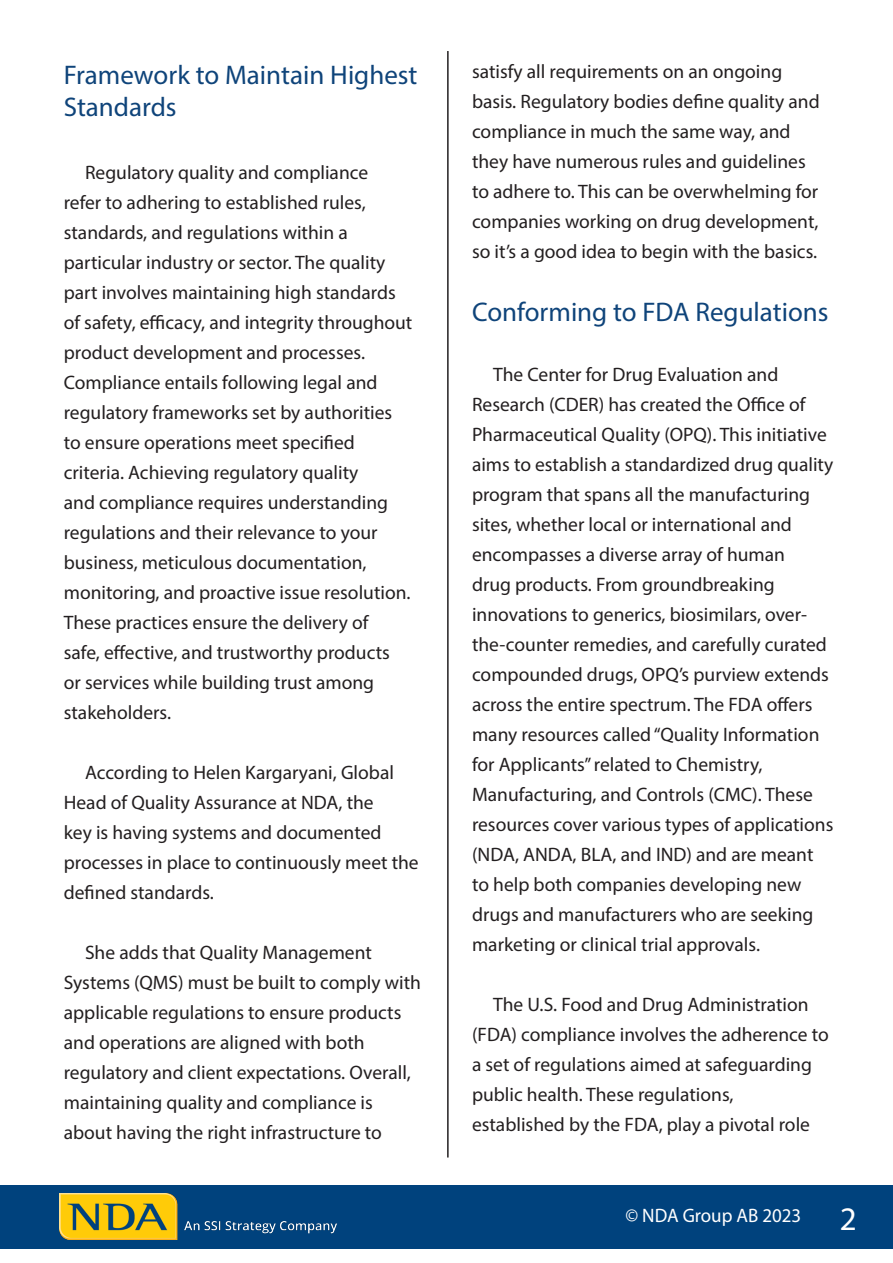
<style>
.page{position:relative;width:893px;height:1263px;background:#fff}
.page>*{position:absolute;margin:0;border:0;box-sizing:border-box;transform-origin:0 0}
.Title_In_Text{font:27px/32.4px "Myriad Pro";color:#0f447a}
.Body_Text{font:19.5px/30px "Myriad Pro";color:#231f20}
.t1{font:19.5px "Myriad Pro";color:#fff}
.s1{font-size:33px}
</style>
<div class="page">
<div style="left:0;top:1185px;width:893px;height:64px;background:#00427d"></div>
<img style="left:60px;top:1193px;width:277px;height:46px">
<hr style="left:447px;top:51px;width:2px;height:1106px;background:#231f20">
<p class="Title_In_Text" style="left:64px;top:58px;width:355px">Framework to Maintain Highest<br>Standards</p>
<p class="Body_Text" style="left:64px;top:157px;width:350px;text-indent:21px">Regulatory quality and compliance<br>refer to adhering to established rules, standards, and regulations within a particular industry or sector. The quality part involves maintaining high standards of safety, efficacy, and integrity throughout product development and processes.<br>Compliance entails following legal and regulatory frameworks set by authorities to ensure operations meet specified criteria. Achieving regulatory quality<br>and compliance requires understanding regulations and their relevance to your business, meticulous documentation, monitoring, and proactive issue resolution.<br>These practices ensure the delivery of<br>safe, effective, and trustworthy products<br>or services while building trust among stakeholders.</p>
<p class="Body_Text" style="left:64px;top:757px;width:356px;text-indent:21px">According to Helen Kargaryani, Global Head of Quality Assurance at NDA, the<br>key is having systems and documented processes in place to continuously meet the defined standards.</p>
<p class="Body_Text" style="left:64px;top:937px;width:359px;text-indent:21px">She adds that Quality Management Systems (QMS) must be built to comply with applicable regulations to ensure products and operations are aligned with both regulatory and client expectations. Overall, maintaining quality and compliance is about having the right infrastructure to</p>
<p class="Body_Text" style="left:472px;top:57px;width:349px">satisfy all requirements on an ongoing basis. Regulatory bodies define quality and compliance in much the same way, and they have numerous rules and guidelines to adhere to. This can be overwhelming for companies working on drug development, so it’s a good idea to begin with the basics.</p>
<p class="Title_In_Text" style="left:472px;top:295px;width:358px">Conforming to FDA Regulations</p>
<p class="Body_Text" style="left:472px;top:359px;width:363px;text-indent:21px">The Center for Drug Evaluation and Research (CDER) has created the Office of Pharmaceutical Quality (OPQ). This initiative aims to establish a standardized drug quality program that spans all the manufacturing sites, whether local or international and encompasses a diverse array of human<br>drug products. From groundbreaking innovations to generics, biosimilars, over&shy;the-counter remedies, and carefully curated compounded drugs, OPQ’s purview extends across the entire spectrum. The FDA offers many resources called “Quality Information for Applicants” related to Chemistry, Manufacturing, and Controls (CMC). These resources cover various types of applications (NDA, ANDA, BLA, and IND) and are meant to help both companies developing new drugs and manufacturers who are seeking marketing or clinical trial approvals.</p>
<p class="Body_Text" style="left:472px;top:989px;width:358px;text-indent:21px">The U.S. Food and Drug Administration (FDA) compliance involves the adherence to a set of regulations aimed at safeguarding public health. These regulations, established by the FDA, play a pivotal role</p>
<p class="t1" style="left:625px;top:1204px;width:233px">© NDA Group AB 2023 <span class="s1">2</span></p>
</div>
